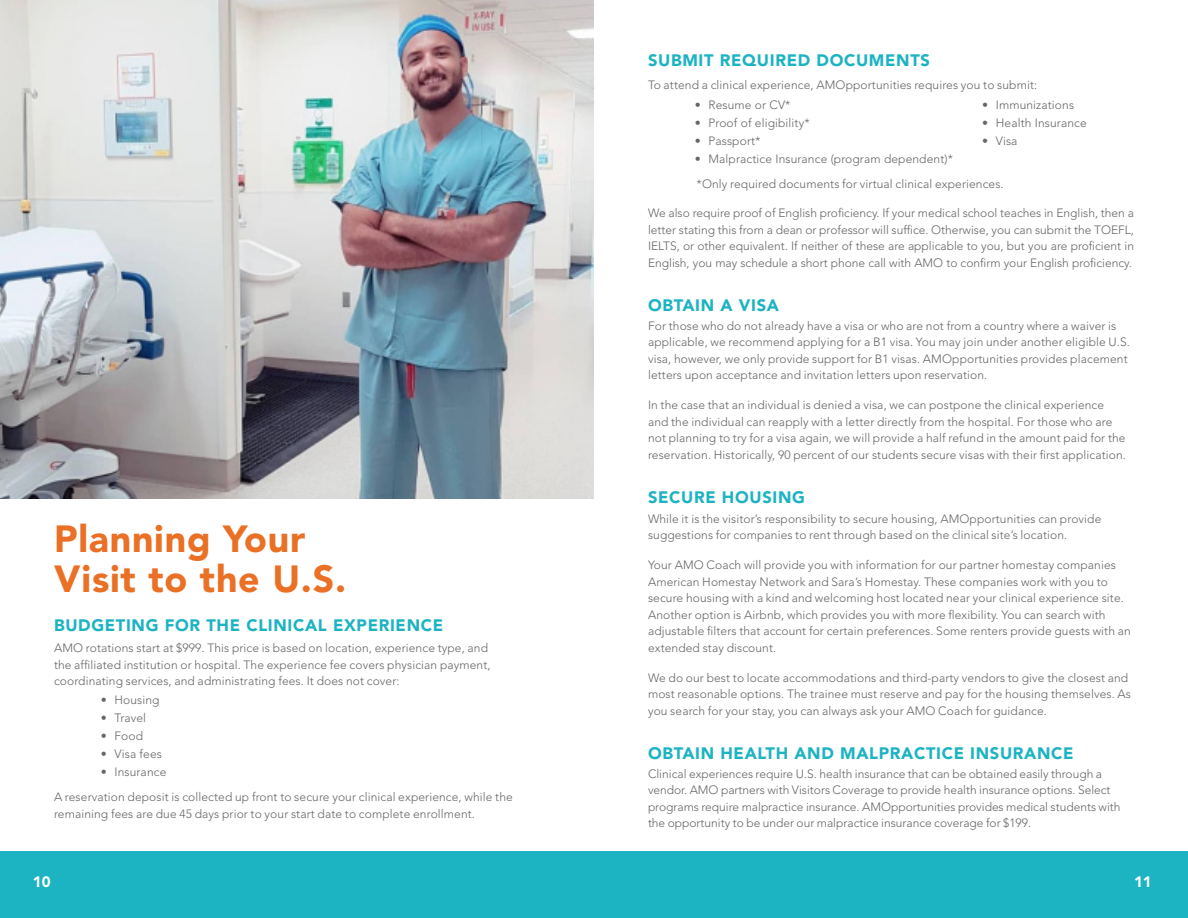
<style>
.page{position:relative;width:1188px;height:918px;background:#fff}
.page>*{position:absolute;margin:0;border:0;box-sizing:border-box;transform-origin:0 0}
.t1{font:900 37.5px "Avenir LT Std";letter-spacing:.02em;color:#e97024}
.subhead_blue{font:900 16.5px "Avenir LT Std";letter-spacing:.04em;color:#1cb3c3}
.t2{font:900 15px "Avenir LT Std";color:#fff}
.regular_paragraph{font:300 12px/16.5px "Avenir LT Std";letter-spacing:.01em;color:#656666}
</style>
<div class="page">
<div style="left:0;top:852px;width:1188px;height:66px;background:#1cb3c3"></div>
<img style="left:0;top:0;width:594px;height:498px">
<p class="t1" style="left:54px;top:516px;width:253px">Planning Your</p>
<p class="t1" style="left:54px;top:557px;width:294px">Visit to the U.S.</p>
<p class="subhead_blue" style="left:54px;top:615px;width:391px">BUDGETING FOR THE CLINICAL EXPERIENCE</p>
<p class="regular_paragraph" style="left:54px;top:640px;width:438px">AMO rotations start at $999. This price is based on location, experience type, and the affiliated institution or hospital. The experience fee covers physician payment, coordinating services, and administrating fees. It does not cover:</p>
<p class="regular_paragraph" style="left:101px;top:691px;width:60px">• Housing</p>
<p class="regular_paragraph" style="left:101px;top:709px;width:47px">• Travel</p>
<p class="regular_paragraph" style="left:101px;top:727px;width:44px">• Food</p>
<p class="regular_paragraph" style="left:101px;top:745px;width:62px">• Visa fees</p>
<p class="regular_paragraph" style="left:101px;top:763px;width:67px">• Insurance</p>
<p class="regular_paragraph" style="left:54px;top:789px;width:460px">A reservation deposit is collected up front to secure your clinical experience, while the remaining fees are due 45 days prior to your start date to complete enrollment.</p>
<p class="t2" style="left:33px;top:873px;width:19px">10</p>
<p class="subhead_blue" style="left:648px;top:51px;width:283px">SUBMIT REQUIRED DOCUMENTS</p>
<p class="regular_paragraph" style="left:648px;top:77px;width:391px">To attend a clinical experience, AMOpportunities requires you to submit:</p>
<p class="regular_paragraph" style="left:695px;top:97px;width:97px">• Resume or CV*</p>
<p class="regular_paragraph" style="left:695px;top:115px;width:116px">• Proof of eligibility*</p>
<p class="regular_paragraph" style="left:695px;top:133px;width:67px">• Passport*</p>
<p class="regular_paragraph" style="left:695px;top:151px;width:260px">• Malpractice Insurance (program dependent)*</p>
<p class="regular_paragraph" style="left:982px;top:97px;width:93px">• Immunizations</p>
<p class="regular_paragraph" style="left:982px;top:115px;width:106px">• Health Insurance</p>
<p class="regular_paragraph" style="left:982px;top:133px;width:37px">• Visa</p>
<p class="regular_paragraph" style="left:697px;top:175px;width:309px">*Only required documents for virtual clinical experiences.</p>
<p class="regular_paragraph" style="left:648px;top:205px;width:488px;text-align:justify">We also require proof of English proficiency. If your medical school teaches in English, then a letter stating this from a dean or professor will suffice. Otherwise, you can submit the TOEFL, IELTS, or other equivalent. If neither of these are applicable to you, but you are proficient in English, you may schedule a short phone call with AMO to confirm your English proficiency.</p>
<p class="subhead_blue" style="left:648px;top:295px;width:133px">OBTAIN A VISA</p>
<p class="regular_paragraph" style="left:648px;top:318px;width:484px">For those who do not already have a visa or who are not from a country where a waiver is applicable, we recommend applying for a B1 visa. You may join under another eligible U.S. visa, however, we only provide support for B1 visas. AMOpportunities provides placement letters upon acceptance and invitation letters upon reservation.</p>
<p class="regular_paragraph" style="left:648px;top:397px;width:480px">In the case that an individual is denied a visa, we can postpone the clinical experience and the individual can reapply with a letter directly from the hospital. For those who are not planning to try for a visa again, we will provide a half refund in the amount paid for the reservation. Historically, 90 percent of our students secure visas with their first application.</p>
<p class="subhead_blue" style="left:648px;top:487px;width:159px">SECURE HOUSING</p>
<p class="regular_paragraph" style="left:648px;top:510px;width:455px">While it is the visitor’s responsibility to secure housing, AMOpportunities can provide suggestions for companies to rent through based on the clinical site’s location.</p>
<p class="regular_paragraph" style="left:648px;top:557px;width:484px">Your AMO Coach will provide you with information for our partner homestay companies American Homestay Network and Sara’s Homestay. These companies work with you to secure housing with a kind and welcoming host located near your clinical experience site.<br>Another option is Airbnb, which provides you with more flexibility. You can search with adjustable filters that account for certain preferences. Some renters provide guests with an extended stay discount.</p>
<p class="regular_paragraph" style="left:648px;top:669px;width:485px">We do our best to locate accommodations and third-party vendors to give the closest and most reasonable options. The trainee must reserve and pay for the housing themselves. As you search for your stay, you can always ask your AMO Coach for guidance.</p>
<p class="subhead_blue" style="left:648px;top:743px;width:427px">OBTAIN HEALTH AND MALPRACTICE INSURANCE</p>
<p class="regular_paragraph" style="left:648px;top:766px;width:474px">Clinical experiences require U.S. health insurance that can be obtained easily through a vendor. AMO partners with Visitors Coverage to provide health insurance options. Select programs require malpractice insurance. AMOpportunities provides medical students with the opportunity to be under our malpractice insurance coverage for $199.</p>
<p class="t2" style="left:1134px;top:873px;width:19px">11</p>
</div>
